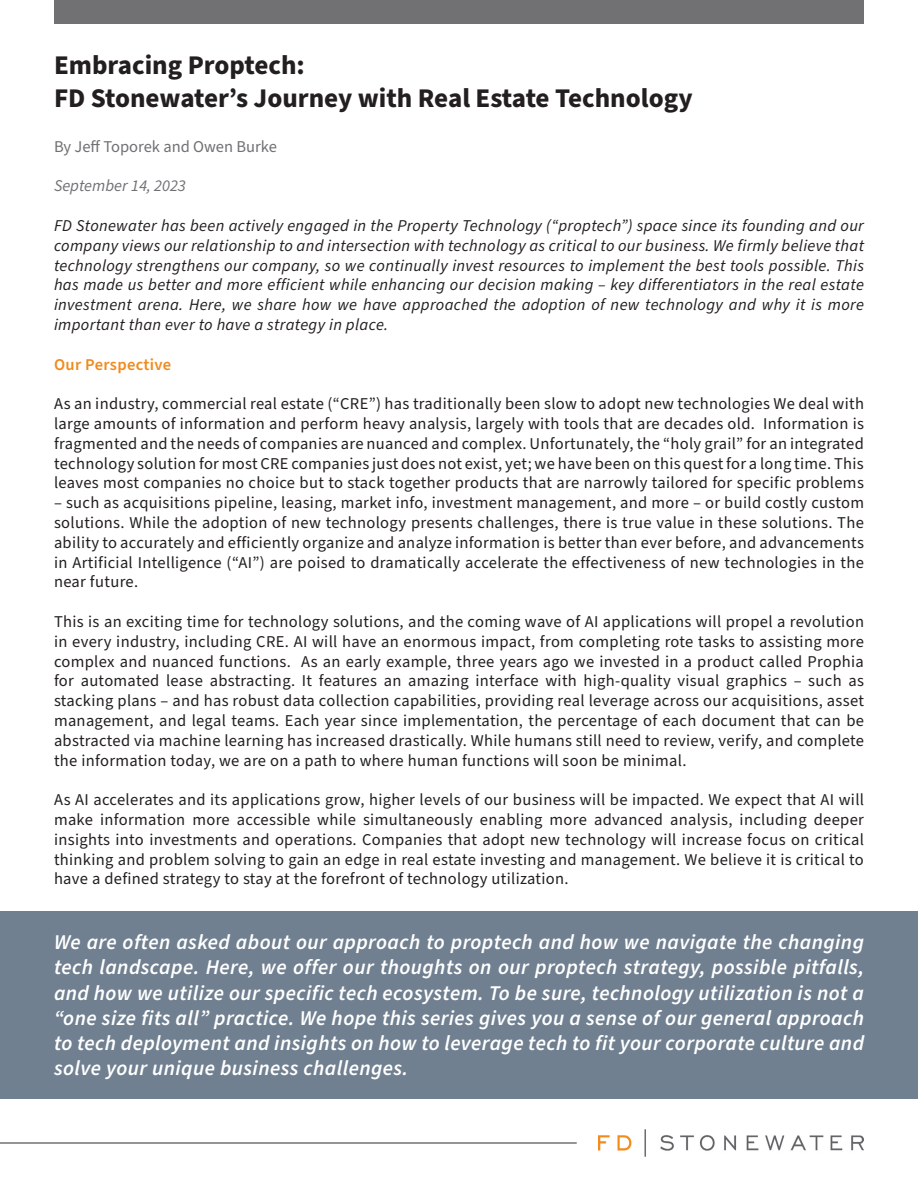
<style>
.page{position:relative;width:918px;height:1188px;background:#fff}
.page>*{position:absolute;margin:0;border:0;box-sizing:border-box;transform-origin:0 0}
.t1{font:700 27px "Source Sans Pro";color:#231f20}
.t2{font:italic 600 21px/25.2px "Source Sans Pro";letter-spacing:.02em;color:#fff;text-align:justify}
.t3{font:16.5px/19.8px "Source Sans Pro";letter-spacing:.02em;color:#231f20;text-align:justify}
.t4{font:italic 16.5px/19.8px "Source Sans Pro";letter-spacing:.02em;color:#231f20;text-align:justify}
.t5{font:16.5px "Source Sans Pro";color:#717074}
.t6{font:italic 16.5px "Source Sans Pro";color:#717074}
.t7{font:600 16.5px "Source Sans Pro";letter-spacing:.02em;color:#f08b1d}
</style>
<div class="page">
<div style="left:0;top:912px;width:918px;height:187px;background:#708090"></div>
<div style="left:54px;top:0;width:809px;height:23px;background:#717073"></div>
<img style="left:598px;top:1130px;width:266px;height:26px">
<hr style="left:0;top:1142px;width:577px;height:2px;background:#717073">
<p class="t1" style="left:54px;top:47px;width:252px">Embracing Proptech:</p>
<p class="t1" style="left:54px;top:79px;width:640px">FD Stonewater’s Journey with Real Estate Technology</p>
<p class="t5" style="left:54px;top:135px;width:224px">By Jeff Toporek and Owen Burke</p>
<p class="t6" style="left:54px;top:175px;width:133px">September 14, 2023</p>
<p class="t4" style="left:54px;top:216px;width:812px">FD Stonewater has been actively engaged in the Property Technology (“proptech”) space since its founding and our company views our relationship to and intersection with technology as critical to our business. We firmly believe that technology strengthens our company, so we continually invest resources to implement the best tools possible. This has made us better and more efficient while enhancing our decision making – key differentiators in the real estate investment arena. Here, we share how we have approached the adoption of new technology and why it is more important than ever to have a strategy in place.</p>
<p class="t7" style="left:54px;top:353px;width:119px">Our Perspective</p>
<p class="t3" style="left:54px;top:394px;width:812px">As an industry, commercial real estate (“CRE”) has traditionally been slow to adopt new technologies We deal with large amounts of information and perform heavy analysis, largely with tools that are decades old. Information is fragmented and the needs of companies are nuanced and complex. Unfortunately, the “holy grail” for an integrated technology solution for most CRE companies just does not exist, yet; we have been on this quest for a long time. This leaves most companies no choice but to stack together products that are narrowly tailored for specific problems</p>
<p class="t3" style="left:54px;top:493px;width:812px">– such as acquisitions pipeline, leasing, market info, investment management, and more – or build costly custom solutions. While the adoption of new technology presents challenges, there is true value in these solutions. The ability to accurately and efficiently organize and analyze information is better than ever before, and advancements in Artificial Intelligence (“AI”) are poised to dramatically accelerate the effectiveness of new technologies in the near future.</p>
<p class="t3" style="left:54px;top:612px;width:812px">This is an exciting time for technology solutions, and the coming wave of AI applications will propel a revolution in every industry, including CRE. AI will have an enormous impact, from completing rote tasks to assisting more complex and nuanced functions. As an early example, three years ago we invested in a product called Prophia for automated lease abstracting. It features an amazing interface with high-quality visual graphics – such as stacking plans – and has robust data collection capabilities, providing real leverage across our acquisitions, asset management, and legal teams. Each year since implementation, the percentage of each document that can be abstracted via machine learning has increased drastically. While humans still need to review, verify, and complete the information today, we are on a path to where human functions will soon be minimal.</p>
<p class="t3" style="left:54px;top:790px;width:812px">As AI accelerates and its applications grow, higher levels of our business will be impacted. We expect that AI will make information more accessible while simultaneously enabling more advanced analysis, including deeper insights into investments and operations. Companies that adopt new technology will increase focus on critical thinking and problem solving to gain an edge in real estate investing and management. We believe it is critical to have a defined strategy to stay at the forefront of technology utilization.</p>
<p class="t2" style="left:54px;top:930px;width:812px">We are often asked about our approach to proptech and how we navigate the changing tech landscape. Here, we offer our thoughts on our proptech strategy, possible pitfalls, and how we utilize our specific tech ecosystem. To be sure, technology utilization is not a “one size fits all” practice. We hope this series gives you a sense of our general approach to tech deployment and insights on how to leverage tech to fit your corporate culture and solve your unique business challenges.</p>
</div>
